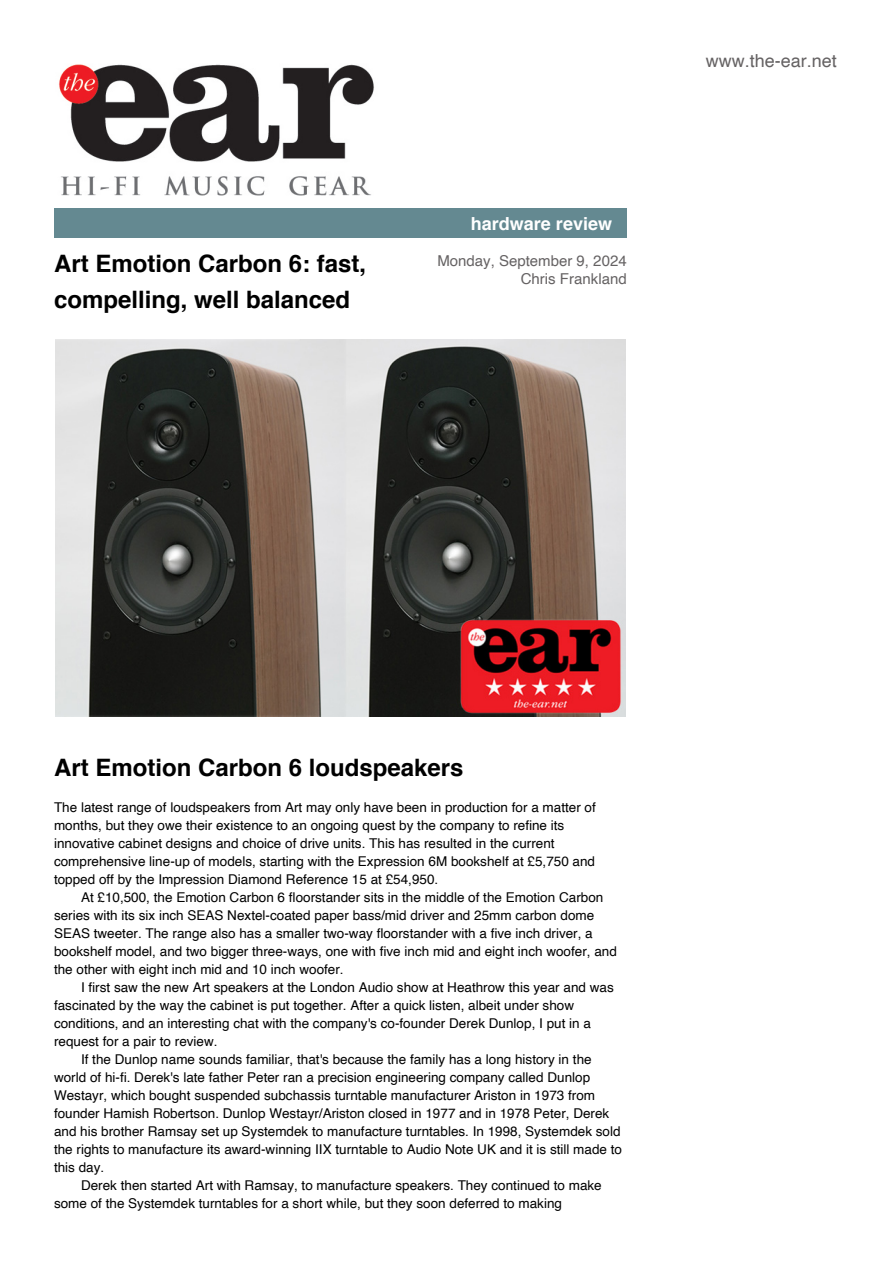
<style>
.page{position:relative;width:893px;height:1263px;background:#fff}
.page>*{position:absolute;margin:0;border:0;box-sizing:border-box;transform-origin:0 0}
.t1{font:700 24px/36px "Helvetica";color:#000}
.t2{font:18px "Helvetica";color:#656263}
.t3{font:700 18px "Helvetica";color:#fff}
.t4{font:15px/18px "Helvetica";color:#656263;text-align:right}
.t5{font:13.5px/18px "Helvetica";color:#000}
</style>
<div class="page">
<img style="left:59px;top:64px;width:315px;height:132px">
<div style="left:54px;top:208px;width:573px;height:30px;background:#648991"></div>
<img style="left:55px;top:339px;width:571px;height:378px">
<h1 class="t1" style="left:54px;top:247px;width:314px">Art Emotion Carbon 6: fast, compelling, well balanced</h1>
<h2 class="t3" style="left:471px;top:217px;width:143px">hardware review</h2>
<p class="t4" style="left:437px;top:253px;width:191px">Monday, September 9, 2024<br>Chris Frankland</p>
<h2 class="t2" style="left:706px;top:53px;width:133px">www.the-ear.net</h2>
<h1 class="t1" style="left:54px;top:751px;width:411px">Art Emotion Carbon 6 loudspeakers</h1>
<p class="t5" style="left:54px;top:799px;width:543px">The latest range of loudspeakers from Art may only have been in production for a matter of months, but they owe their existence to an ongoing quest by the company to refine its innovative cabinet designs and choice of drive units. This has resulted in the current comprehensive line-up of models, starting with the Expression 6M bookshelf at £5,750 and topped off by the Impression Diamond Reference 15 at £54,950.</p>
<p class="t5" style="left:54px;top:889px;width:564px;text-indent:27px">At £10,500, the Emotion Carbon 6 floorstander sits in the middle of the Emotion Carbon series with its six inch SEAS Nextel-coated paper bass/mid driver and 25mm carbon dome SEAS tweeter. The range also has a smaller two-way floorstander with a five inch driver, a bookshelf model, and two bigger three-ways, one with five inch mid and eight inch woofer, and the other with eight inch mid and 10 inch woofer.</p>
<p class="t5" style="left:81px;top:979px;width:534px">I first saw the new Art speakers at the London Audio show at Heathrow this year and was</p>
<p class="t5" style="left:54px;top:997px;width:522px">fascinated by the way the cabinet is put together. After a quick listen, albeit under show</p>
<p class="t5" style="left:54px;top:1015px;width:538px">conditions, and an interesting chat with the company's co-founder Derek Dunlop, I put in a</p>
<p class="t5" style="left:54px;top:1033px;width:165px">request for a pair to review.</p>
<p class="t5" style="left:81px;top:1051px;width:512px">If the Dunlop name sounds familiar, that's because the family has a long history in the</p>
<p class="t5" style="left:54px;top:1069px;width:538px">world of hi-fi. Derek's late father Peter ran a precision engineering company called Dunlop</p>
<p class="t5" style="left:54px;top:1087px;width:543px">Westayr, which bought suspended subchassis turntable manufacturer Ariston in 1973 from</p>
<p class="t5" style="left:54px;top:1105px;width:557px">founder Hamish Robertson. Dunlop Westayr/Ariston closed in 1977 and in 1978 Peter, Derek</p>
<p class="t5" style="left:54px;top:1123px;width:568px">and his brother Ramsay set up Systemdek to manufacture turntables. In 1998, Systemdek sold</p>
<p class="t5" style="left:54px;top:1141px;width:570px">the rights to manufacture its award-winning IIX turntable to Audio Note UK and it is still made to</p>
<p class="t5" style="left:54px;top:1159px;width:52px">this day.</p>
<p class="t5" style="left:81px;top:1177px;width:522px">Derek then started Art with Ramsay, to manufacture speakers. They continued to make</p>
<p class="t5" style="left:54px;top:1195px;width:510px">some of the Systemdek turntables for a short while, but they soon deferred to making</p>
</div>
